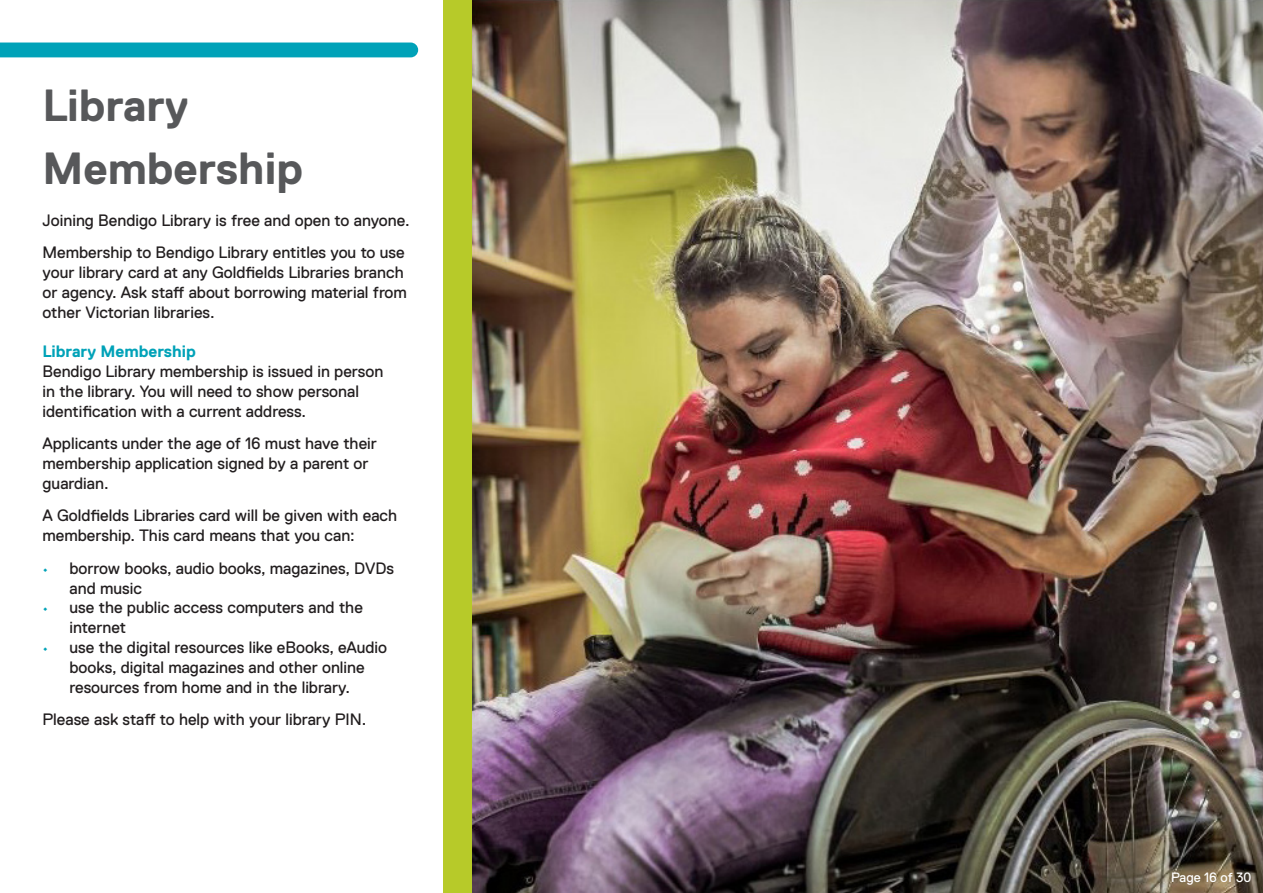
<style>
.page{position:relative;width:1263px;height:893px;background:#fff}
.page>*{position:absolute;margin:0;border:0;box-sizing:border-box;transform-origin:0 0}
.t1{font:700 45px/63.8px "Replica";color:#57585a}
.t2{font:16.5px/19.8px "Replica";color:#231f20}
.t3{font:700 16.5px "Replica";color:#00a2b8}
.t4{font:13.5px "Replica";color:#fff}
.s1{font-size:15px;color:#00a2b8}
</style>
<div class="page">
<div style="left:443px;top:0;width:820px;height:893px;background:#b7ca29"></div>
<div style="left:0;top:43px;width:418px;height:14px;background:#00a2b8"></div>
<img style="left:473px;top:0;width:790px;height:893px">
<p class="t1" style="left:43px;top:73px;width:262px">Library<br>Membership</p>
<p class="t2" style="left:43px;top:210px;width:369px">Joining Bendigo Library is free and open to anyone.</p>
<p class="t2" style="left:43px;top:243px;width:366px">Membership to Bendigo Library entitles you to use your library card at any Goldfields Libraries branch or agency. Ask staff about borrowing material from other Victorian libraries.</p>
<p class="t3" style="left:43px;top:342px;width:155px">Library Membership</p>
<p class="t2" style="left:43px;top:361px;width:342px">Bendigo Library membership is issued in person in the library. You will need to show personal identification with a current address.</p>
<p class="t2" style="left:43px;top:434px;width:336px">Applicants under the age of 16 must have their membership application signed by a parent or guardian.</p>
<p class="t2" style="left:43px;top:506px;width:356px">A Goldfields Libraries card will be given with each membership. This card means that you can:</p>
<p class="t2" style="left:70px;top:558px;width:326px;text-indent:-27px"><span class="s1">•</span> borrow books, audio books, magazines, DVDs and music</p>
<p class="t2" style="left:70px;top:598px;width:295px;text-indent:-27px"><span class="s1">•</span> use the public access computers and the internet</p>
<p class="t2" style="left:70px;top:637px;width:319px;text-indent:-27px"><span class="s1">•</span> use the digital resources like eBooks, eAudio books, digital magazines and other online resources from home and in the library.</p>
<p class="t2" style="left:43px;top:709px;width:325px">Please ask staff to help with your library PIN.</p>
<p class="t4" style="left:1171px;top:870px;width:82px">Page 16 of 30</p>
</div>
